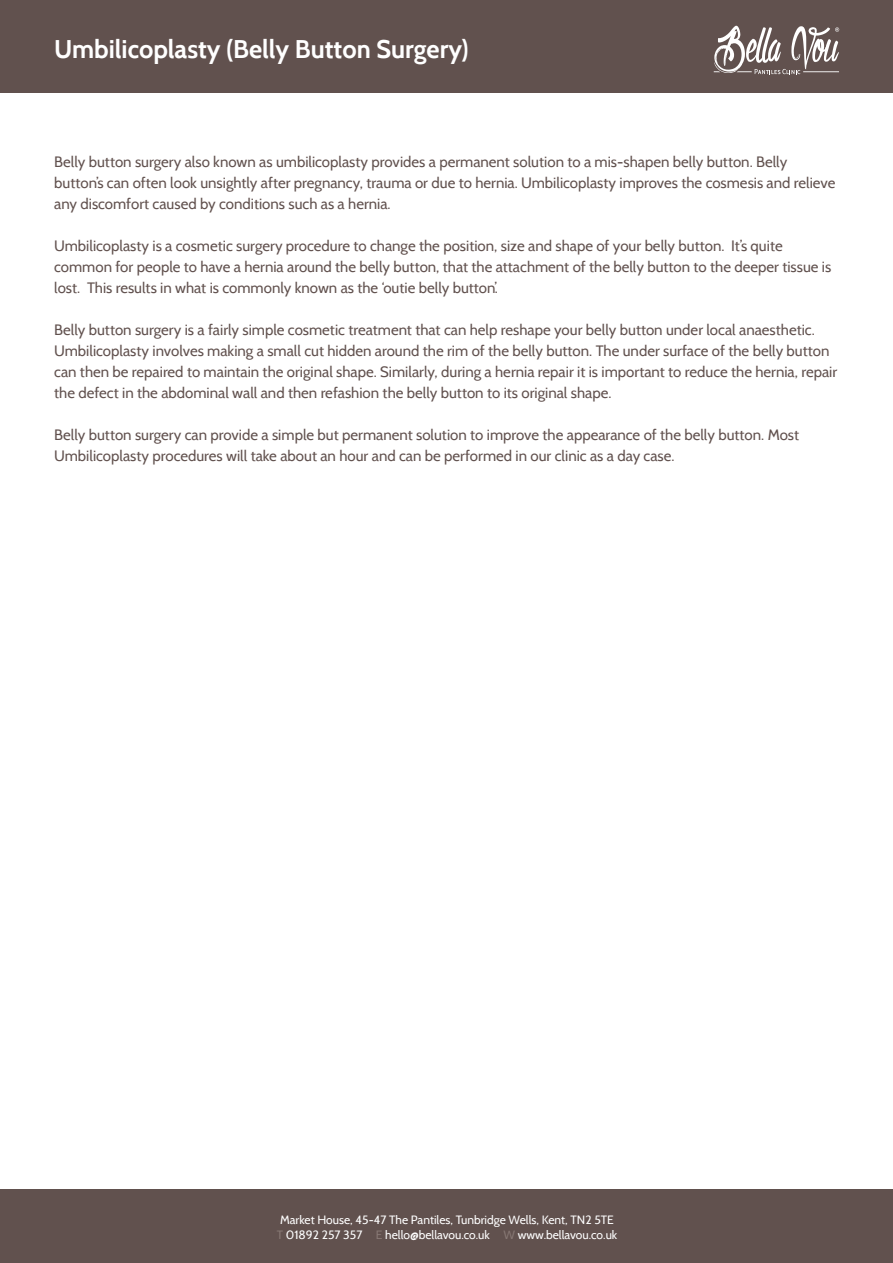
<style>
.page{position:relative;width:893px;height:1263px;background:#fff}
.page>*{position:absolute;margin:0;border:0;box-sizing:border-box;transform-origin:0 0}
.t1{font:700 25.5px "Cabin";color:#fff}
.t2{font:15px/21px "Cabin";color:#61514e}
.t3{font:12px/14.4px "Cabin";color:#fff}
.s1{color:#877874}
</style>
<div class="page">
<div style="left:0;top:0;width:893px;height:93px;background:#61514e"></div>
<svg style="left:714px;top:26px;width:125px;height:48px"></svg>
<div style="left:0;top:1189px;width:893px;height:74px;background:#61514e"></div>
<h1 class="t1" style="left:54px;top:39px;width:416px">Umbilicoplasty (Belly Button Surgery)</h1>
<p class="t2" style="left:54px;top:152px;width:783px">Belly button surgery also known as umbilicoplasty provides a permanent solution to a mis-shapen belly button. Belly button’s can often look unsightly after pregnancy, trauma or due to hernia. Umbilicoplasty improves the cosmesis and relieve any discomfort caused by conditions such as a hernia.</p>
<p class="t2" style="left:54px;top:236px;width:779px">Umbilicoplasty is a cosmetic surgery procedure to change the position, size and shape of your belly button. It’s quite common for people to have a hernia around the belly button, that the attachment of the belly button to the deeper tissue is lost. This results in what is commonly known as the ‘outie belly button’.</p>
<p class="t2" style="left:54px;top:320px;width:784px">Belly button surgery is a fairly simple cosmetic treatment that can help reshape your belly button under local anaesthetic.<br>Umbilicoplasty involves making a small cut hidden around the rim of the belly button. The under surface of the belly button can then be repaired to maintain the original shape. Similarly, during a hernia repair it is important to reduce the hernia, repair the defect in the abdominal wall and then refashion the belly button to its original shape.</p>
<p class="t2" style="left:54px;top:425px;width:746px">Belly button surgery can provide a simple but permanent solution to improve the appearance of the belly button. Most<br>Umbilicoplasty procedures will take about an hour and can be performed in our clinic as a day case.</p>
<p class="t3" style="left:277px;top:1214px;width:342px">Market House, 45-47 The Pantiles, Tunbridge Wells, Kent, TN2 5TE<br><span class="s1">T</span> 01892 257 357 <span class="s1">E</span> hello@bellavou.co.uk <span class="s1">W</span> www.bellavou.co.uk</p>
</div>
